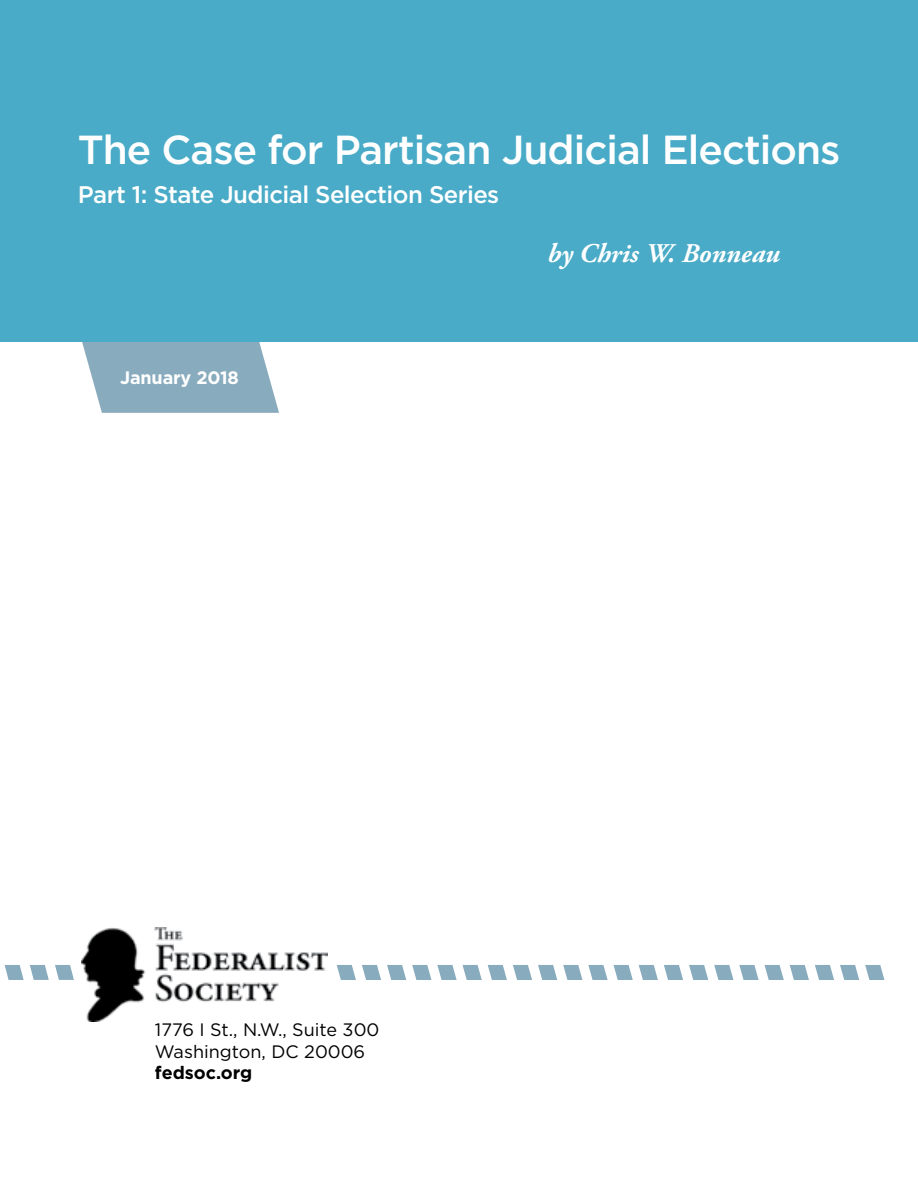
<style>
.page{position:relative;width:918px;height:1188px;background:#fff}
.page>*{position:absolute;margin:0;border:0;box-sizing:border-box;transform-origin:0 0}
.t1{font:500 40.5px "Gotham";letter-spacing:-.025em;color:#fff}
.t2{font:italic 700 27px "Adobe Garamond Pro";color:#fff}
.t3{font:500 24px "Gotham";letter-spacing:-.025em;color:#fff}
.t4{font:18px/21.6px "Gotham";color:#000}
.t5{font:700 18px "Gotham";letter-spacing:-.01em;color:#fff}
.t6{font:700 18px "Gotham";color:#000}
</style>
<div class="page">
<svg style="left:66px;top:341px;width:213px;height:72px"></svg>
<div style="left:0;top:0;width:918px;height:341px;background:#49abc7"></div>
<svg style="left:55px;top:965px;width:19px;height:15px"></svg>
<svg style="left:387px;top:965px;width:19px;height:15px"></svg>
<svg style="left:437px;top:965px;width:20px;height:15px"></svg>
<svg style="left:513px;top:965px;width:19px;height:15px"></svg>
<svg style="left:538px;top:965px;width:19px;height:15px"></svg>
<svg style="left:563px;top:965px;width:19px;height:15px"></svg>
<svg style="left:588px;top:965px;width:20px;height:15px"></svg>
<svg style="left:614px;top:965px;width:19px;height:15px"></svg>
<svg style="left:639px;top:965px;width:19px;height:15px"></svg>
<svg style="left:664px;top:965px;width:19px;height:15px"></svg>
<svg style="left:689px;top:965px;width:19px;height:15px"></svg>
<svg style="left:714px;top:965px;width:19px;height:15px"></svg>
<svg style="left:739px;top:965px;width:20px;height:15px"></svg>
<svg style="left:765px;top:965px;width:19px;height:15px"></svg>
<svg style="left:790px;top:965px;width:19px;height:15px"></svg>
<svg style="left:815px;top:965px;width:19px;height:15px"></svg>
<svg style="left:840px;top:965px;width:19px;height:15px"></svg>
<svg style="left:865px;top:965px;width:19px;height:15px"></svg>
<svg style="left:30px;top:965px;width:19px;height:15px"></svg>
<svg style="left:412px;top:965px;width:19px;height:15px"></svg>
<svg style="left:362px;top:965px;width:19px;height:15px"></svg>
<svg style="left:488px;top:965px;width:19px;height:15px"></svg>
<svg style="left:5px;top:965px;width:19px;height:15px"></svg>
<svg style="left:337px;top:965px;width:19px;height:15px"></svg>
<svg style="left:463px;top:965px;width:19px;height:15px"></svg>
<img style="left:81px;top:928px;width:246px;height:94px">
<h1 class="t1" style="left:78px;top:123px;width:764px">The Case for Partisan Judicial Elections</h1>
<h3 class="t3" style="left:78px;top:179px;width:423px">Part 1: State Judicial Selection Series</h3>
<h2 class="t2" style="left:548px;top:238px;width:234px">by Chris W. Bonneau</h2>
<p class="t5" style="left:120px;top:365px;width:120px">January 2018</p>
<p class="t4" style="left:155px;top:1019px;width:226px">1776 I St., N.W., Suite 300<br>Washington, DC 20006</p>
<p class="t6" style="left:155px;top:1061px;width:99px">fedsoc.org</p>
</div>
